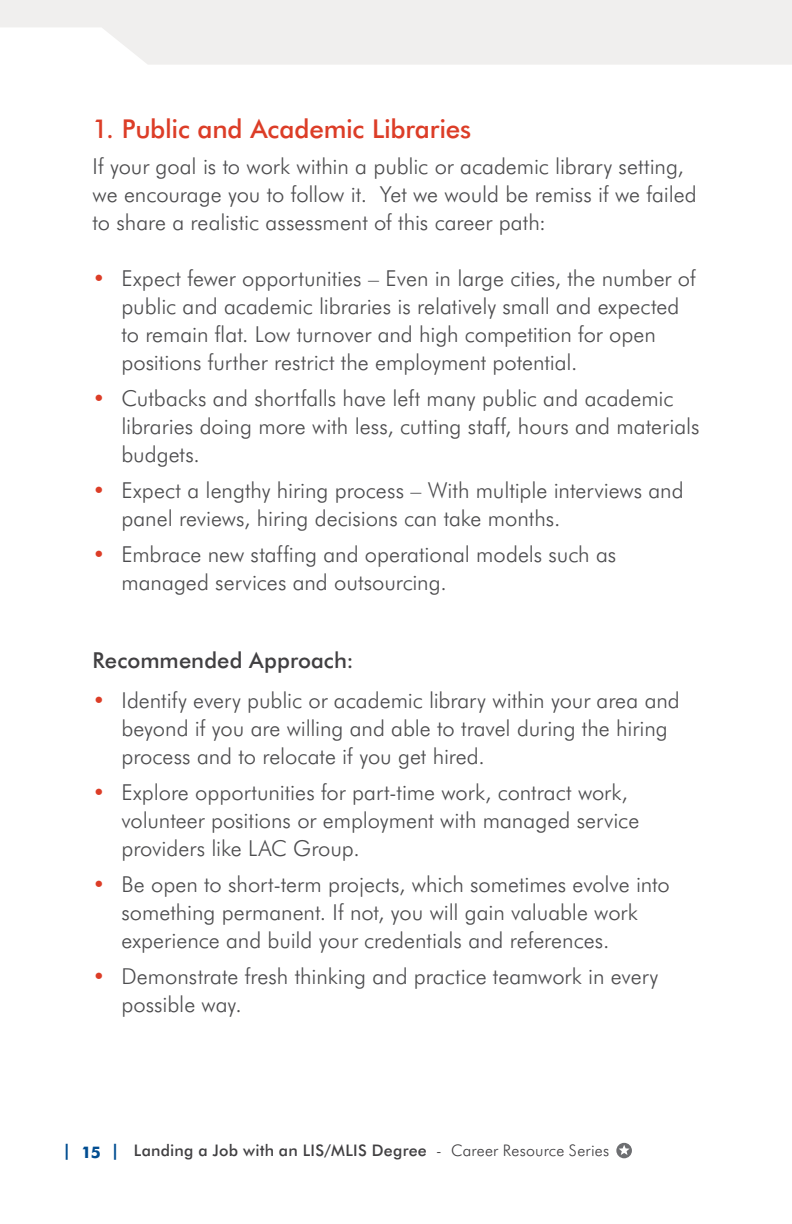
<style>
.page{position:relative;width:792px;height:1224px;background:#fff}
.page>*{position:absolute;margin:0;border:0;box-sizing:border-box;transform-origin:0 0}
.t1{font:500 26px "Futura BT";letter-spacing:-.01em;color:#dc3d27}
.t2{font:300 22px/28px "Futura BT";color:#4d4d4f}
.t3{font:500 22px "Futura BT";letter-spacing:.005em;color:#414042}
.t4{font:500 16px "Futura BT";letter-spacing:.02em;color:#414042}
.t5{font:700 16px "Futura BT";color:#014d91}
.s1{color:#dc3d27}
.s2{font-weight:300}
</style>
<div class="page">
<svg style="left:616px;top:1143px;width:16px;height:15px"></svg>
<svg style="left:619px;top:1145px;width:11px;height:10px"></svg>
<svg style="left:0;top:0;width:792px;height:65px;background:#f1f0ef"></svg>
<p class="t1" style="left:93px;top:113px;width:380px">1. Public and Academic Libraries</p>
<p class="t2" style="left:93px;top:152px;width:606px">If your goal is to work within a public or academic library setting, we encourage you to follow it. Yet we would be remiss if we failed to share a realistic assessment of this career path:</p>
<p class="t2" style="left:121px;top:264px;width:576px;text-indent:-29px"><span class="s1">•</span> Expect fewer opportunities – Even in large cities, the number of public and academic libraries is relatively small and expected to remain flat. Low turnover and high competition for open positions further restrict the employment potential.</p>
<p class="t2" style="left:121px;top:384px;width:580px;text-indent:-29px"><span class="s1">•</span> Cutbacks and shortfalls have left many public and academic libraries doing more with less, cutting staff, hours and materials budgets.</p>
<p class="t2" style="left:121px;top:476px;width:564px;text-indent:-29px"><span class="s1">•</span> Expect a lengthy hiring process – With multiple interviews and panel reviews, hiring decisions can take months.</p>
<p class="t2" style="left:121px;top:540px;width:496px;text-indent:-29px"><span class="s1">•</span> Embrace new staffing and operational models such as managed services and outsourcing.</p>
<p class="t3" style="left:93px;top:647px;width:263px">Recommended Approach:</p>
<p class="t2" style="left:121px;top:686px;width:560px;text-indent:-29px"><span class="s1">•</span> Identify every public or academic library within your area and beyond if you are willing and able to travel during the hiring process and to relocate if you get hired.</p>
<p class="t2" style="left:121px;top:778px;width:519px;text-indent:-29px"><span class="s1">•</span> Explore opportunities for part-time work, contract work, volunteer positions or employment with managed service providers like LAC Group.</p>
<p class="t2" style="left:121px;top:870px;width:550px;text-indent:-29px"><span class="s1">•</span> Be open to short-term projects, which sometimes evolve into something permanent. If not, you will gain valuable work experience and build your credentials and references.</p>
<p class="t2" style="left:121px;top:962px;width:539px;text-indent:-29px"><span class="s1">•</span> Demonstrate fresh thinking and practice teamwork in every possible way.</p>
<p class="t5" style="left:63px;top:1141px;width:9px">|</p>
<p class="t5" style="left:111px;top:1141px;width:9px">|</p>
<p class="t5" style="left:81px;top:1142px;width:21px">15</p>
<p class="t4" style="left:134px;top:1141px;width:477px">Landing a Job with an LIS/MLIS Degree <span class="s2">- Career Resource Series</span></p>
</div>
